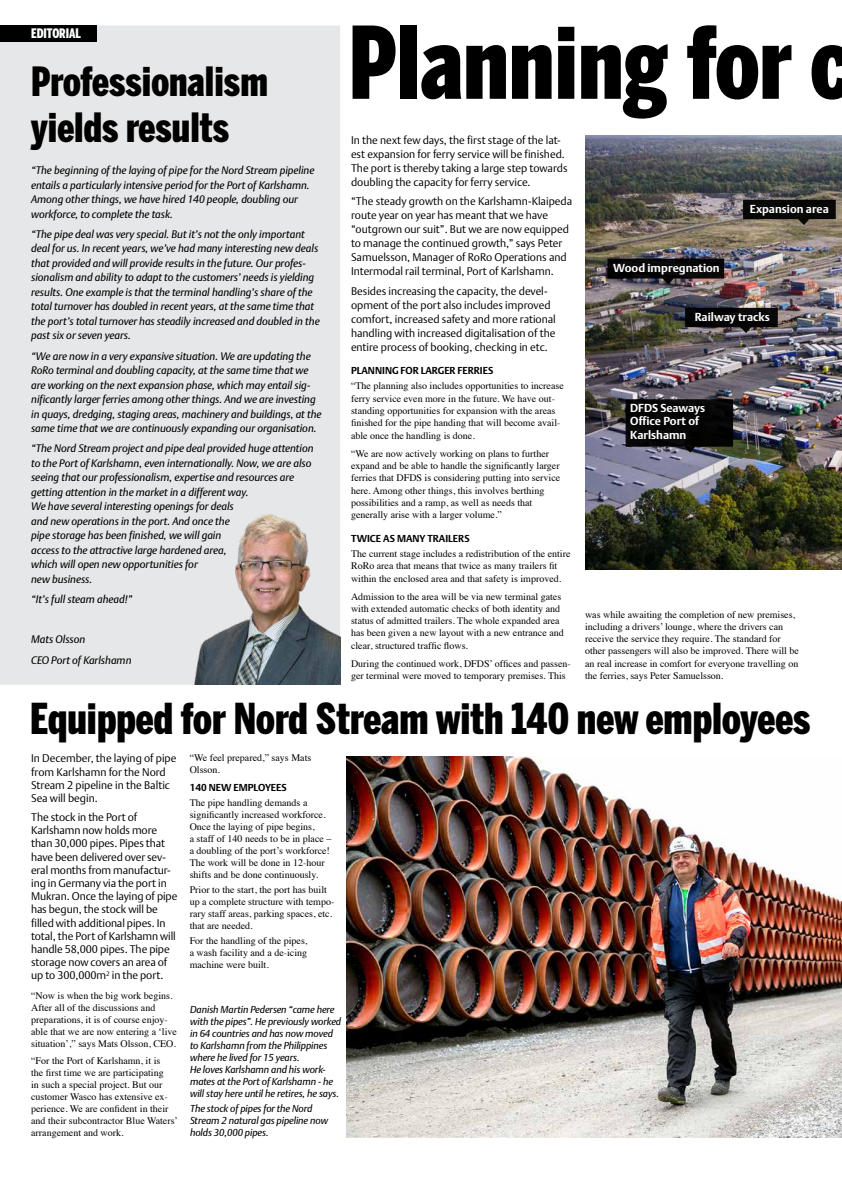
<style>
.page{position:relative;width:842px;height:1191px;background:#fff}
.page>*{position:absolute;margin:0;border:0;box-sizing:border-box;transform-origin:0 0}
.t1{font:900 99px "Benton Sans Comp";color:#000}
.t2{font:900 42.2px "Benton Sans Comp";color:#000}
.t3{font:900 40px/46px "Benton Sans Comp";color:#000}
.t4{font:900 13px "Benton Sans Comp";color:#fff}
.t5{font:700 11.5px/13.8px "DTL Argo T";color:#fff}
.t6{font:300 11px/13.2px "DTL Argo T";letter-spacing:-.005em;color:#000}
.t7{font:italic 10.8px/14.5px "DTL Argo T";letter-spacing:-.005em;color:#000}
.t8{font:10px/12px "Times";color:#000}
.t9{font:italic 10px/12px "DTL Argo T";letter-spacing:-.01em;color:#000}
.t10{font:700 10px "DTL Argo T";color:#000}
</style>
<div class="page">
<div style="left:0;top:26px;width:340px;height:659px;background:#e6e7e8"></div>
<div style="left:0;top:26px;width:96px;height:16px;background:#000"></div>
<img style="left:170px;top:514px;width:170px;height:171px">
<img style="left:347px;top:756px;width:495px;height:381px">
<img style="left:585px;top:135px;width:257px;height:435px">
<svg style="left:607px;top:258px;width:117px;height:26px;background:#201c1f"></svg>
<svg style="left:743px;top:200px;width:93px;height:25px;background:#27231d"></svg>
<svg style="left:685px;top:308px;width:93px;height:25px;background:#211e20"></svg>
<svg style="left:625px;top:399px;width:108px;height:53px;background:#101011"></svg>
<h3 class="t4" style="left:31px;top:26px;width:51px">EDITORIAL</h3>
<h1 class="t1" style="left:349px;top:5px;width:505px">Planning for c</h1>
<h3 class="t3" style="left:31px;top:58px;width:238px">Professionalism yields results</h3>
<p class="t6" style="left:351px;top:133px;width:218px;line-height:14px">In the next few days, the first stage of the lat&shy;est expansion for ferry service will be finished.<br>The port is thereby taking a large step towards doubling the capacity for ferry service.</p>
<p class="t6" style="left:351px;top:194px;width:223px;line-height:14px">“The steady growth on the Karlshamn-Klaipeda route year on year has meant that we have “outgrown our suit”. But we are now equipped to manage the continued growth,” says Peter Samuelsson, Manager of RoRo Operations and Intermodal rail terminal, Port of Karlshamn.</p>
<p class="t6" style="left:351px;top:284px;width:206px;line-height:14px">Besides increasing the capacity, the devel&shy;opment of the port also includes improved comfort, increased safety and more rational handling with increased digitalisation of the entire process of booking, checking in etc.</p>
<p class="t10" style="left:351px;top:365px;width:144px">PLANNING FOR LARGER FERRIES</p>
<p class="t8" style="left:351px;top:379px;width:214px;line-height:12.3px">“The planning also includes opportunities to increase ferry service even more in the future. We have out&shy;standing opportunities for expansion with the areas finished for the pipe handing that will become avail&shy;able once the handling is done.</p>
<p class="t8" style="left:351px;top:446px;width:211px;line-height:12.3px">“We are now actively working on plans to further expand and be able to handle the significantly larger ferries that DFDS is considering putting into service here. Among other things, this involves berthing possibilities and a ramp, as well as needs that generally arise with a larger volume.”</p>
<p class="t10" style="left:351px;top:532px;width:120px">TWICE AS MANY TRAILERS</p>
<p class="t8" style="left:351px;top:546px;width:221px;line-height:12.3px">The current stage includes a redistribution of the entire<br>RoRo area that means that twice as many trailers fit within the enclosed area and that safety is improved.</p>
<p class="t8" style="left:351px;top:589px;width:214px;line-height:12.3px">Admission to the area will be via new terminal gates with extended automatic checks of both identity and status of admitted trailers. The whole expanded area has been given a new layout with a new entrance and clear, structured traffic flows.</p>
<p class="t8" style="left:351px;top:656px;width:221px;line-height:12.3px">During the continued work, DFDS’ offices and passen&shy;ger terminal were moved to temporary premises. This</p>
<p class="t7" style="left:31px;top:163px;width:285px">“The beginning of the laying of pipe for the Nord Stream pipeline entails a particularly intensive period for the Port of Karlshamn.<br>Among other things, we have hired 140 people, doubling our workforce, to complete the task.</p>
<p class="t7" style="left:31px;top:227px;width:290px">“The pipe deal was very special. But it’s not the only important deal for us. In recent years, we’ve had many interesting new deals that provided and will provide results in the future. Our profes&shy;sionalism and ability to adapt to the customers’ needs is yielding results. One example is that the terminal handling’s share of the total turnover has doubled in recent years, at the same time that the port’s total turnover has steadily increased and doubled in the past six or seven years.</p>
<p class="t7" style="left:31px;top:348px;width:292px">“We are now in a very expansive situation. We are updating the RoRo terminal and doubling capacity, at the same time that we are working on the next expansion phase, which may entail sig&shy;nificantly larger ferries among other things. And we are investing in quays, dredging, staging areas, machinery and buildings, at the same time that we are continuously expanding our organisation.</p>
<p class="t7" style="left:31px;top:441px;width:284px">“The Nord Stream project and pipe deal provided huge attention to the Port of Karlshamn, even internationally. Now, we are also seeing that our professionalism, expertise and resources are getting attention in the market in a different way.<br>We have several interesting openings for deals<br>and new operations in the port. And once the<br>pipe storage has been finished, we will gain<br>access to the attractive large hardened area,<br>which will open new opportunities for<br>new business.</p>
<p class="t7" style="left:31px;top:592px;width:103px">“It’s full steam ahead!”</p>
<p class="t7" style="left:31px;top:629px;width:102px;line-height:20.2px">Mats Olsson<br>CEO Port of Karlshamn</p>
<h2 class="t2" style="left:30px;top:693px;width:782px">Equipped for Nord Stream with 140 new employees</h2>
<p class="t6" style="left:31px;top:752px;width:147px">In December, the laying of pipe from Karlshamn for the Nord<br>Stream 2 pipeline in the Baltic<br>Sea will begin.</p>
<p class="t6" style="left:31px;top:810px;width:148px">The stock in the Port of<br>Karlshamn now holds more than 30,000 pipes. Pipes that have been delivered over sev&shy;eral months from manufactur&shy;ing in Germany via the port in<br>Mukran. Once the laying of pipe has begun, the stock will be filled with additional pipes. In total, the Port of Karlshamn will handle 58,000 pipes. The pipe storage now covers an area of up to 300,000m<sup>2</sup> in the port.</p>
<p class="t8" style="left:31px;top:988px;width:147px">“Now is when the big work begins.<br>After all of the discussions and preparations, it is of course enjoy&shy;able that we are now entering a ‘live situation’,” says Mats Olsson, CEO.</p>
<p class="t8" style="left:31px;top:1054px;width:148px">“For the Port of Karlshamn, it is<br>the first time we are participating<br>in such a special project. But our customer Wasco has extensive ex&shy;perience. We are confident in their and their subcontractor Blue Waters’ arrangement and work.</p>
<p class="t5" style="left:750px;top:202px;width:80px">Expansion area</p>
<p class="t5" style="left:613px;top:261px;width:108px">Wood impregnation</p>
<p class="t5" style="left:695px;top:310px;width:77px">Railway tracks</p>
<p class="t5" style="left:630px;top:400px;width:76px">DFDS Seaways<br>Office Port of<br>Karlshamn</p>
<p class="t8" style="left:585px;top:607px;width:215px;line-height:12.3px">was while awaiting the completion of new premises, including a drivers’ lounge, where the drivers can receive the service they require. The standard for other passengers will also be improved. There will be an real increase in comfort for everyone travelling on the ferries, says Peter Samuelsson.</p>
<p class="t8" style="left:190px;top:751px;width:123px">“We feel prepared,” says Mats<br>Olsson.</p>
<p class="t10" style="left:190px;top:781px;width:99px">140 NEW EMPLOYEES</p>
<p class="t8" style="left:190px;top:795px;width:143px">The pipe handling demands a significantly increased workforce.<br>Once the laying of pipe begins,<br>a staff of 140 needs to be in place – a doubling of the port’s workforce!<br>The work will be done in 12-hour shifts and be done continuously.</p>
<p class="t8" style="left:190px;top:882px;width:146px">Prior to the start, the port has built up a complete structure with tempo&shy;rary staff areas, parking spaces, etc. that are needed.</p>
<p class="t8" style="left:190px;top:933px;width:119px;text-align:justify">For the handling of the pipes, a wash facility and a de-icing machine were built.</p>
<p class="t9" style="left:190px;top:1003px;width:153px">Danish Martin Pedersen “came here with the pipes”. He previously worked in 64 countries and has now moved to Karlshamn from the Philippines where he lived for 15 years.<br>He loves Karlshamn and his work&shy;mates at the Port of Karlshamn - he will stay here until he retires, he says.</p>
<p class="t9" style="left:190px;top:1102px;width:140px">The stock of pipes for the Nord<br>Stream 2 natural gas pipeline now holds 30,000 pipes.</p>
</div>
